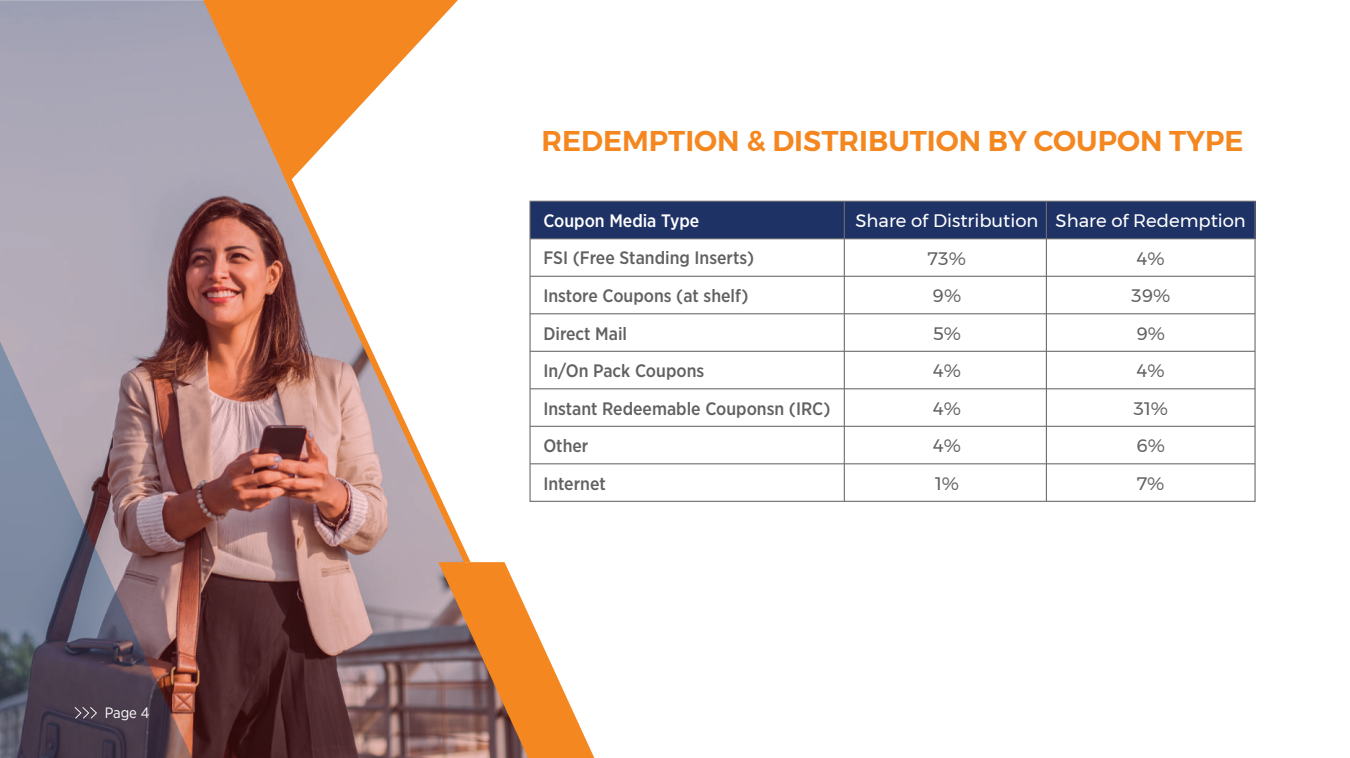
<style>
.page{position:relative;width:1350px;height:758px;background:#fff}
.page>*{position:absolute;margin:0;border:0;box-sizing:border-box;transform-origin:0 0}
.t1{font:600 28.5px "Montserrat";color:#f58721}
.t2{font:500 18px/37.5px "Gotham Narrow";color:#606160}
.t3{font:18px "Montserrat";color:#fff}
.t4{font:18px/37.5px "Montserrat";color:#606160}
.t5{font:500 18px "Gotham Narrow";color:#fff}
.t6{font:15px "Gotham Narrow";color:#fdfefe}
</style>
<div class="page">
<svg style="left:0;top:0;width:555px;height:758px"></svg>
<svg style="left:203px;top:0;width:255px;height:184px;fill:#f58721"></svg>
<svg style="left:282px;top:167px;width:189px;height:395px"></svg>
<svg style="left:0;top:121px;width:192px;height:637px;background:#8d7f8b"></svg>
<svg style="left:438px;top:562px;width:156px;height:196px"></svg>
<div style="left:530px;top:201px;width:725px;height:38px;background:#1e3266"></div>
<hr style="left:530px;top:463px;width:725px;height:1px;background:#6c6d70">
<hr style="left:530px;top:425px;width:725px;height:2px;background:#6c6d70">
<hr style="left:530px;top:388px;width:725px;height:1px;background:#6c6d70">
<hr style="left:530px;top:351px;width:725px;height:1px;background:#6c6d70">
<hr style="left:530px;top:313px;width:725px;height:1px;background:#6c6d70">
<hr style="left:530px;top:276px;width:725px;height:1px;background:#6c6d70">
<hr style="left:530px;top:238px;width:725px;height:1px;background:#6c6d70">
<hr style="left:1046px;top:201px;width:1px;height:300px;background:#6c6d70">
<hr style="left:844px;top:201px;width:1px;height:300px;background:#6c6d70">
<svg style="left:75px;top:706px;width:22px;height:12px"></svg>
<p class="t6" style="left:105px;top:703px;width:46px">Page 4</p>
<h1 class="t1" style="left:541px;top:118px;width:704px">REDEMPTION &amp; DISTRIBUTION BY COUPON TYPE</h1>
<p class="t5" style="left:543px;top:209px;width:157px">Coupon Media Type</p>
<p class="t2" style="left:543px;top:239px;width:289px">FSI (Free Standing Inserts)<br>Instore Coupons (at shelf)<br>Direct Mail<br>In/On Pack Coupons<br>Instant Redeemable Couponsn (IRC)<br>Other<br>Internet</p>
<p class="t3" style="left:855px;top:207px;width:184px">Share of Distribution</p>
<p class="t4" style="left:928px;top:239px;width:39px">73%<br>9%<br>5%<br>4%<br>4%<br>4%<br>1%</p>
<p class="t3" style="left:1056px;top:207px;width:192px">Share of Redemption</p>
<p class="t4" style="left:1131px;top:239px;width:41px;text-align:center">4%<br>39%<br>9%<br>4%<br>31%<br>6%<br>7%</p>
</div>
